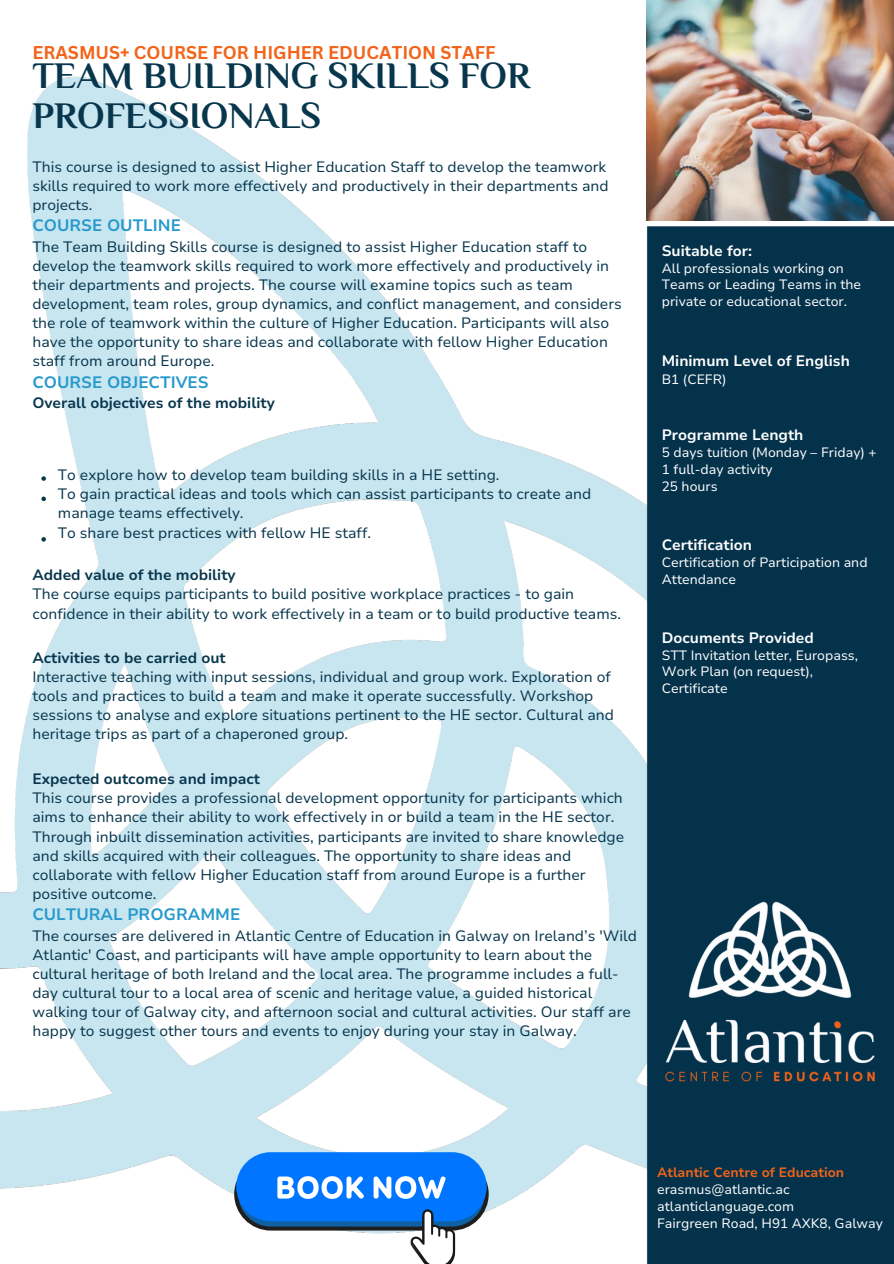
<style>
.page{position:relative;width:894px;height:1264px;background:#fff}
.page>*{position:absolute;margin:0;border:0;box-sizing:border-box;transform-origin:0 0}
.t1{font:700 37.5px/39.3px "El Messiri";color:#07364d}
.t2{font:700 18px "Canva Sans";color:#f26419}
.t3{font:700 16.5px "Nunito Sans 10 pt";color:#2699cd}
.t4{font:15px/19.2px "Nunito Sans 10 pt";color:#07364d}
.t5{font:700 15px "Nunito Sans 10 pt";color:#fff}
.t6{font:700 15px "Nunito Sans 10 pt";color:#07364d}
.t7{font:13.5px/16.8px "Nunito Sans 10 pt";color:#fff}
.s1{font-weight:700}
.s2{font-weight:700;color:#f26419}
</style>
<div class="page">
<img style="left:0;top:69px;width:893px;height:1194px">
<img style="left:665px;top:885px;width:209px;height:209px">
<svg style="left:41px;top:476px;width:5px;height:5px"></svg>
<svg style="left:41px;top:496px;width:5px;height:5px"></svg>
<svg style="left:41px;top:537px;width:5px;height:4px"></svg>
<img style="left:646px;top:0;width:246px;height:220px">
<div style="left:236px;top:1152px;width:250px;height:69px;background:#0075ff;border-radius:35px"></div>
<svg style="left:234px;top:1157px;width:254px;height:106px"></svg>
<p class="t2" style="left:32px;top:40px;width:464px">ERASMUS+ COURSE FOR HIGHER EDUCATION STAFF</p>
<p class="t1" style="left:32px;top:56px;width:499px">TEAM BUILDING SKILLS FOR<br>PROFESSIONALS</p>
<p class="t4" style="left:32px;top:157px;width:577px">This course is designed to assist Higher Education Staff to develop the teamwork skills required to work more effectively and productively in their departments and projects.</p>
<h1 class="t3" style="left:32px;top:215px;width:150px">COURSE OUTLINE</h1>
<p class="t4" style="left:32px;top:237px;width:590px">The Team Building Skills course is designed to assist Higher Education staff to develop the teamwork skills required to work more effectively and productively in their departments and projects. The course will examine topics such as team development, team roles, group dynamics, and conflict management, and considers the role of teamwork within the culture of Higher Education. Participants will also have the opportunity to share ideas and collaborate with fellow Higher Education staff from around Europe.</p>
<p class="t3" style="left:32px;top:371px;width:178px">COURSE OBJECTIVES</p>
<p class="t6" style="left:32px;top:393px;width:244px">Overall objectives of the mobility</p>
<p class="t4" style="left:58px;top:465px;width:535px">To explore how to develop team building skills in a HE setting.<br>To gain practical ideas and tools which can assist participants to create and manage teams effectively.<br>To share best practices with fellow HE staff.</p>
<p class="t4" style="left:32px;top:565px;width:590px"><span class="s1">Added value of the mobility<br></span>The course equips participants to build positive workplace practices - to gain confidence in their ability to work effectively in a team or to build productive teams.</p>
<p class="t4" style="left:32px;top:648px;width:583px"><span class="s1">Activities to be carried out<br></span>Interactive teaching with input sessions, individual and group work. Exploration of tools and practices to build a team and make it operate successfully. Workshop sessions to analyse and explore situations pertinent to the HE sector. Cultural and heritage trips as part of a chaperoned group.</p>
<p class="t4" style="left:32px;top:769px;width:593px"><span class="s1">Expected outcomes and impact<br></span>This course provides a professional development opportunity for participants which aims to enhance their ability to work effectively in or build a team in the HE sector.<br>Through inbuilt dissemination activities, participants are invited to share knowledge and skills acquired with their colleagues. The opportunity to share ideas and collaborate with fellow Higher Education staff from around Europe is a further positive outcome.</p>
<p class="t3" style="left:32px;top:903px;width:209px">CULTURAL PROGRAMME</p>
<p class="t4" style="left:32px;top:926px;width:606px">The courses are delivered in Atlantic Centre of Education in Galway on Ireland’s 'Wild Atlantic' Coast, and participants will have ample opportunity to learn about the cultural heritage of both Ireland and the local area. The programme includes a full&shy;day cultural tour to a local area of scenic and heritage value, a guided historical walking tour of Galway city, and afternoon social and cultural activities. Our staff are happy to suggest other tours and events to enjoy during your stay in Galway.</p>
<p class="t5" style="left:661px;top:240px;width:92px">Suitable for:</p>
<p class="t7" style="left:661px;top:260px;width:201px">All professionals working on<br>Teams or Leading Teams in the private or educational sector.</p>
<p class="t5" style="left:661px;top:350px;width:189px">Minimum Level of English</p>
<p class="t7" style="left:661px;top:371px;width:66px">B1 (CEFR)</p>
<p class="t5" style="left:661px;top:425px;width:143px">Programme Length</p>
<p class="t7" style="left:661px;top:444px;width:216px">5 days tuition (Monday – Friday) +<br>1 full-day activity<br>25 hours</p>
<p class="t5" style="left:661px;top:535px;width:92px">Certification</p>
<p class="t7" style="left:661px;top:554px;width:207px">Certification of Participation and<br>Attendance</p>
<p class="t5" style="left:661px;top:627px;width:153px">Documents Provided</p>
<p class="t7" style="left:661px;top:646px;width:198px">STT Invitation letter, Europass,<br>Work Plan (on request),<br>Certificate</p>
<p class="t7" style="left:657px;top:1164px;width:227px"><span class="s2">Atlantic Centre of Education </span>erasmus@atlantic.ac atlanticlanguage.com<br>Fairgreen Road, H91 AXK8, Galway</p>
</div>
